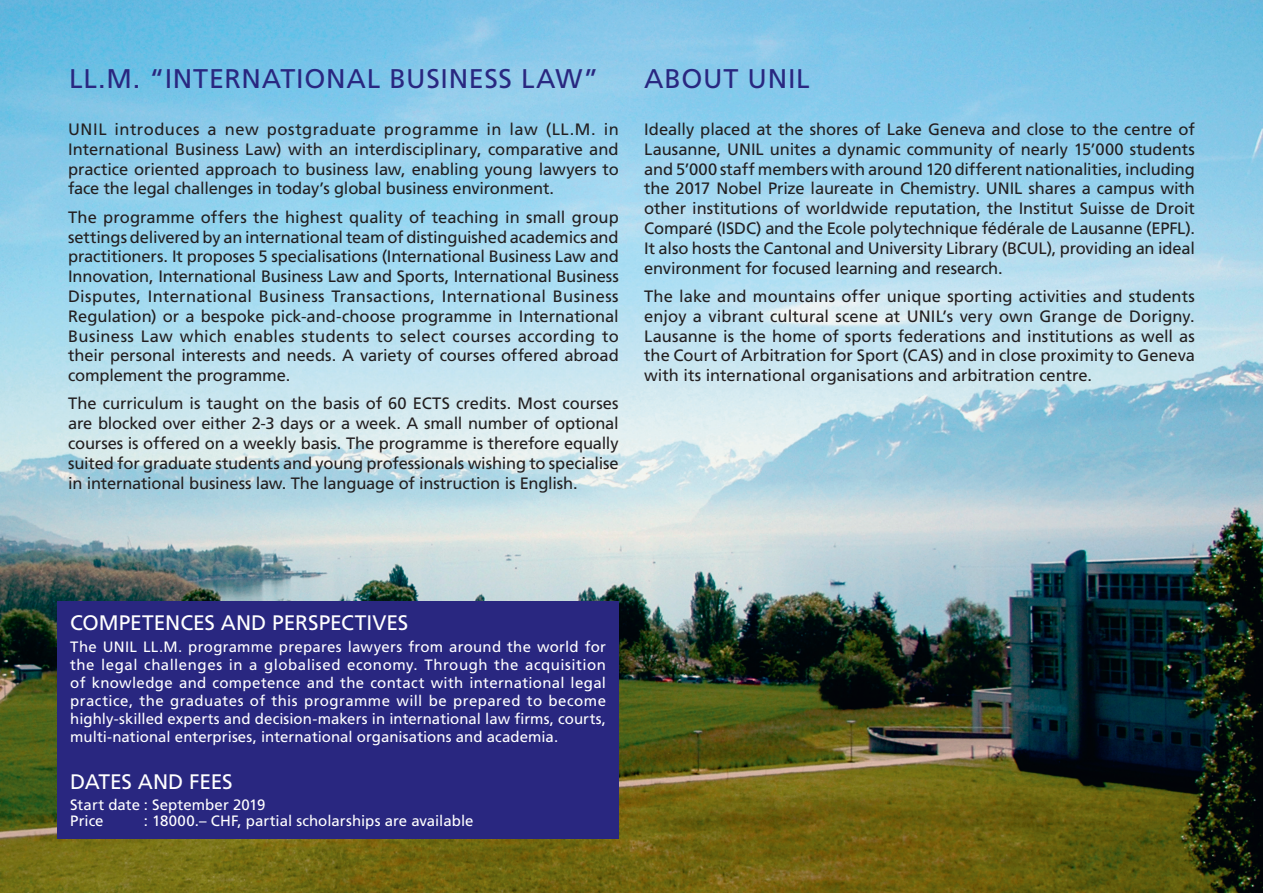
<style>
.page{position:relative;width:1263px;height:893px;background:#fff}
.page>*{position:absolute;margin:0;border:0;box-sizing:border-box;transform-origin:0 0}
.titles_10{font:27px "Frutiger LT Std";letter-spacing:.025em;color:#292780}
.titles_10_1{font:21px "Frutiger LT Std";letter-spacing:-.005em;color:#fff}
.body_main{font:16.5px/19.8px "Frutiger LT Std";letter-spacing:-.01em;color:#231f20;text-align:justify}
.body_11{font:15px/18px "Frutiger LT Std";color:#fff;text-align:justify}
</style>
<div class="page">
<img style="left:0;top:0;width:1263px;height:893px">
<div style="left:58px;top:602px;width:561px;height:237px;background:#292780"></div>
<p class="titles_10" style="left:69px;top:63px;width:531px">LL.M. “INTERNATIONAL BUSINESS LAW”</p>
<p class="body_main" style="left:68px;top:119px;width:552px">UNIL introduces a new postgraduate programme in law (LL.M. in International Business Law) with an interdisciplinary, comparative and practice oriented approach to business law, enabling young lawyers to face the legal challenges in today’s global business environment.</p>
<p class="body_main" style="left:68px;top:207px;width:552px">The programme offers the highest quality of teaching in small group settings delivered by an international team of distinguished academics and practitioners. It proposes 5 specialisations (International Business Law and Innovation, International Business Law and Sports, International Business Disputes, International Business Transactions, International Business Regulation) or a bespoke pick-and-choose programme in International Business Law which enables students to select courses according to their personal interests and needs. A variety of courses offered abroad complement the programme.</p>
<p class="body_main" style="left:68px;top:394px;width:552px">The curriculum is taught on the basis of 60 ECTS credits. Most courses are blocked over either 2-3 days or a week. A small number of optional courses is offered on a weekly basis. The programme is therefore equally suited for graduate students and young professionals wishing to specialise in international business law. The language of instruction is English.</p>
<p class="titles_10" style="left:644px;top:63px;width:167px">ABOUT UNIL</p>
<p class="body_main" style="left:644px;top:119px;width:552px">Ideally placed at the shores of Lake Geneva and close to the centre of Lausanne, UNIL unites a dynamic community of nearly 15’000 students and 5’000 staff members with around 120 different nationalities, including the 2017 Nobel Prize laureate in Chemistry. UNIL shares a campus with other institutions of worldwide reputation, the Institut Suisse de Droit Comparé (ISDC) and the Ecole polytechnique fédérale de Lausanne (EPFL).<br>It also hosts the Cantonal and University Library (BCUL), providing an ideal environment for focused learning and research.</p>
<p class="body_main" style="left:644px;top:286px;width:552px">The lake and mountains offer unique sporting activities and students enjoy a vibrant cultural scene at UNIL’s very own Grange de Dorigny.<br>Lausanne is the home of sports federations and institutions as well as the Court of Arbitration for Sport (CAS) and in close proximity to Geneva with its international organisations and arbitration centre.</p>
<p class="titles_10_1" style="left:70px;top:610px;width:340px">COMPETENCES AND PERSPECTIVES</p>
<p class="body_11" style="left:70px;top:638px;width:537px">The UNIL LL.M. programme prepares lawyers from around the world for the legal challenges in a globalised economy. Through the acquisition of knowledge and competence and the contact with international legal practice, the graduates of this programme will be prepared to become highly-skilled experts and decision-makers in international law firms, courts, multi-national enterprises, international organisations and academia.</p>
<p class="titles_10_1" style="left:70px;top:769px;width:164px">DATES AND FEES</p>
<p class="body_11" style="left:70px;top:796px;width:197px;line-height:16.5px">Start date : September 2019<br>Price</p>
<p class="body_11" style="left:144px;top:812px;width:331px">: 18000.– CHF, partial scholarships are available</p>
</div>
